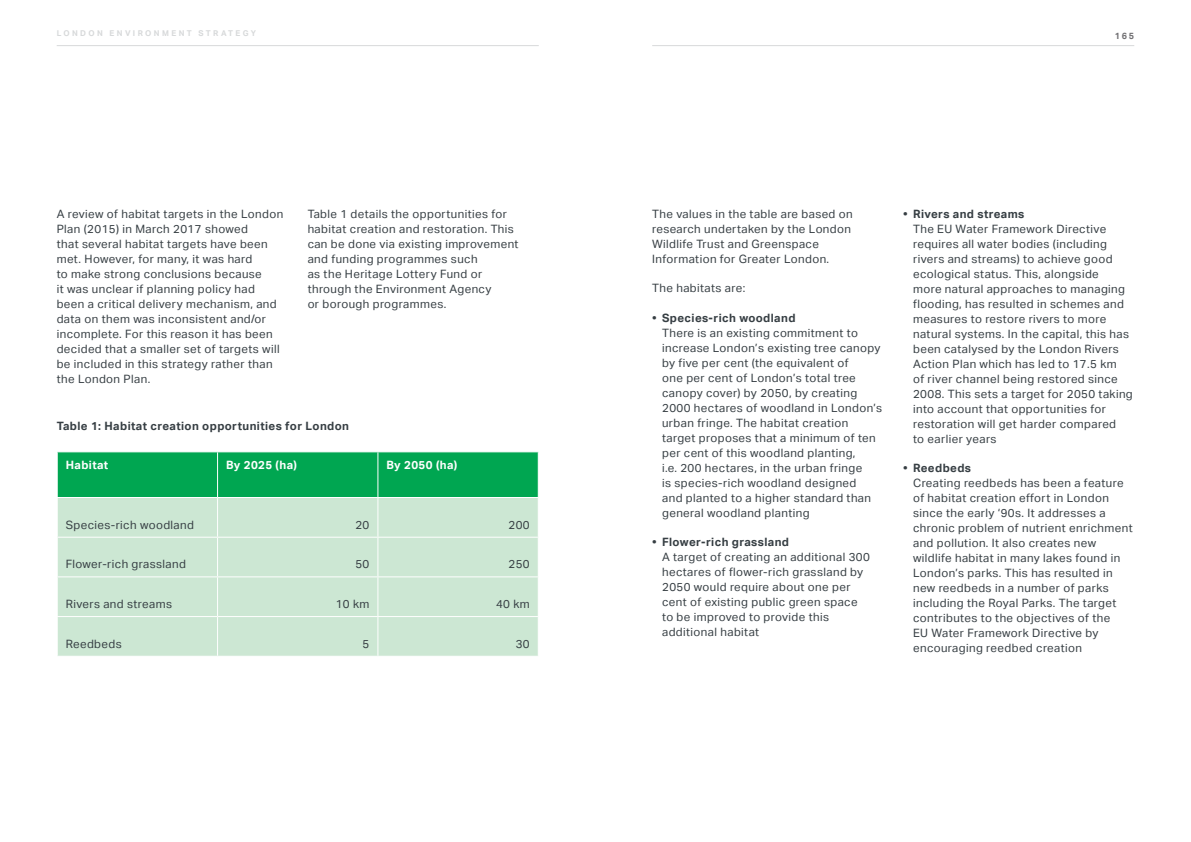
<style>
.page{position:relative;width:1191px;height:842px;background:#fff}
.page>*{position:absolute;margin:0;border:0;box-sizing:border-box;transform-origin:0 0}
.t1{font:11.5px/15px "Aktiv Grotesk";letter-spacing:.035em;color:#363e43}
.t2{font:700 11.5px "Aktiv Grotesk";letter-spacing:.035em;color:#363e43}
.t3{font:700 11.5px "Aktiv Grotesk";letter-spacing:.035em;color:#fff}
.t4{font:700 9px "Aktiv Grotesk";color:#717073}
.t5{font:700 8px "Aktiv Grotesk";letter-spacing:.3em;color:#d7d9da}
</style>
<div class="page">
<hr style="left:57px;top:45px;width:482px;height:1px;background:#d7d9da">
<hr style="left:652px;top:45px;width:482px;height:1px;background:#d7d9da">
<div style="left:58px;top:452px;width:480px;height:45px;background:#00a651"></div>
<div style="left:58px;top:498px;width:480px;height:158px;background:#cce7d3"></div>
<hr style="left:217px;top:452px;width:1px;height:45px;background:#fff">
<hr style="left:377px;top:452px;width:1px;height:45px;background:#fff">
<hr style="left:217px;top:498px;width:1px;height:39px;background:#fff">
<hr style="left:377px;top:498px;width:1px;height:39px;background:#fff">
<hr style="left:57px;top:537px;width:160px;height:1px;background:#fff">
<hr style="left:217px;top:537px;width:161px;height:1px;background:#fff">
<hr style="left:217px;top:538px;width:1px;height:38px;background:#fff">
<hr style="left:378px;top:537px;width:161px;height:1px;background:#fff">
<hr style="left:377px;top:538px;width:1px;height:38px;background:#fff">
<hr style="left:57px;top:576px;width:160px;height:1px;background:#fff">
<hr style="left:217px;top:576px;width:161px;height:1px;background:#fff">
<hr style="left:217px;top:577px;width:1px;height:39px;background:#fff">
<hr style="left:378px;top:576px;width:161px;height:1px;background:#fff">
<hr style="left:377px;top:577px;width:1px;height:39px;background:#fff">
<hr style="left:57px;top:616px;width:160px;height:1px;background:#fff">
<hr style="left:217px;top:616px;width:161px;height:1px;background:#fff">
<hr style="left:217px;top:617px;width:1px;height:39px;background:#fff">
<hr style="left:378px;top:616px;width:161px;height:1px;background:#fff">
<hr style="left:377px;top:617px;width:1px;height:39px;background:#fff">
<p class="t5" style="left:57px;top:28px;width:201px">LONDON ENVIRONMENT STRATEGY</p>
<p class="t1" style="left:57px;top:207px;width:228px">A review of habitat targets in the London Plan (2015) in March 2017 showed<br>that several habitat targets have been met. However, for many, it was hard<br>to make strong conclusions because<br>it was unclear if planning policy had been a critical delivery mechanism, and data on them was inconsistent and/or incomplete. For this reason it has been decided that a smaller set of targets will be included in this strategy rather than the London Plan.</p>
<p class="t1" style="left:308px;top:207px;width:212px">Table 1 details the opportunities for habitat creation and restoration. This can be done via existing improvement and funding programmes such<br>as the Heritage Lottery Fund or through the Environment Agency<br>or borough programmes.</p>
<p class="t2" style="left:57px;top:420px;width:294px">Table 1: Habitat creation opportunities for London</p>
<p class="t3" style="left:66px;top:458px;width:44px">Habitat</p>
<p class="t3" style="left:226px;top:458px;width:72px">By 2025 (ha)</p>
<p class="t3" style="left:386px;top:458px;width:72px">By 2050 (ha)</p>
<p class="t1" style="left:66px;top:517px;width:130px">Species-rich woodland</p>
<p class="t1" style="left:355px;top:517px;width:16px">20</p>
<p class="t1" style="left:508px;top:517px;width:23px">200</p>
<p class="t1" style="left:66px;top:557px;width:122px">Flower-rich grassland</p>
<p class="t1" style="left:355px;top:557px;width:16px">50</p>
<p class="t1" style="left:508px;top:557px;width:23px">250</p>
<p class="t1" style="left:66px;top:597px;width:108px">Rivers and streams</p>
<p class="t1" style="left:336px;top:597px;width:35px">10 km</p>
<p class="t1" style="left:496px;top:597px;width:35px">40 km</p>
<p class="t1" style="left:66px;top:636px;width:58px">Reedbeds</p>
<p class="t1" style="left:362px;top:636px;width:8px">5</p>
<p class="t1" style="left:516px;top:636px;width:16px">30</p>
<p class="t4" style="left:1114px;top:30px;width:21px">165</p>
<p class="t1" style="left:652px;top:207px;width:202px">The values in the table are based on research undertaken by the London Wildlife Trust and Greenspace Information for Greater London.</p>
<p class="t1" style="left:652px;top:281px;width:95px">The habitats are:</p>
<p class="t2" style="left:652px;top:311px;width:145px">• Species-rich woodland</p>
<p class="t1" style="left:662px;top:325px;width:221px">There is an existing commitment to increase London’s existing tree canopy by five per cent (the equivalent of<br>one per cent of London’s total tree canopy cover) by 2050, by creating 2000 hectares of woodland in London’s urban fringe. The habitat creation target proposes that a minimum of ten per cent of this woodland planting,<br>i.e. 200 hectares, in the urban fringe<br>is species-rich woodland designed<br>and planted to a higher standard than general woodland planting</p>
<p class="t2" style="left:652px;top:535px;width:138px">• Flower-rich grassland</p>
<p class="t1" style="left:662px;top:549px;width:209px">A target of creating an additional 300 hectares of flower-rich grassland by<br>2050 would require about one per cent of existing public green space to be improved to provide this additional habitat</p>
<p class="t2" style="left:903px;top:207px;width:123px">• Rivers and streams</p>
<p class="t1" style="left:913px;top:222px;width:221px">The EU Water Framework Directive requires all water bodies (including rivers and streams) to achieve good ecological status. This, alongside<br>more natural approaches to managing flooding, has resulted in schemes and measures to restore rivers to more natural systems. In the capital, this has been catalysed by the London Rivers Action Plan which has led to 17.5 km<br>of river channel being restored since 2008. This sets a target for 2050 taking into account that opportunities for restoration will get harder compared<br>to earlier years</p>
<p class="t2" style="left:903px;top:462px;width:69px">• Reedbeds</p>
<p class="t1" style="left:913px;top:476px;width:221px">Creating reedbeds has been a feature of habitat creation effort in London since the early ‘90s. It addresses a chronic problem of nutrient enrichment and pollution. It also creates new wildlife habitat in many lakes found in London’s parks. This has resulted in new reedbeds in a number of parks including the Royal Parks. The target contributes to the objectives of the<br>EU Water Framework Directive by encouraging reedbed creation</p>
</div>
